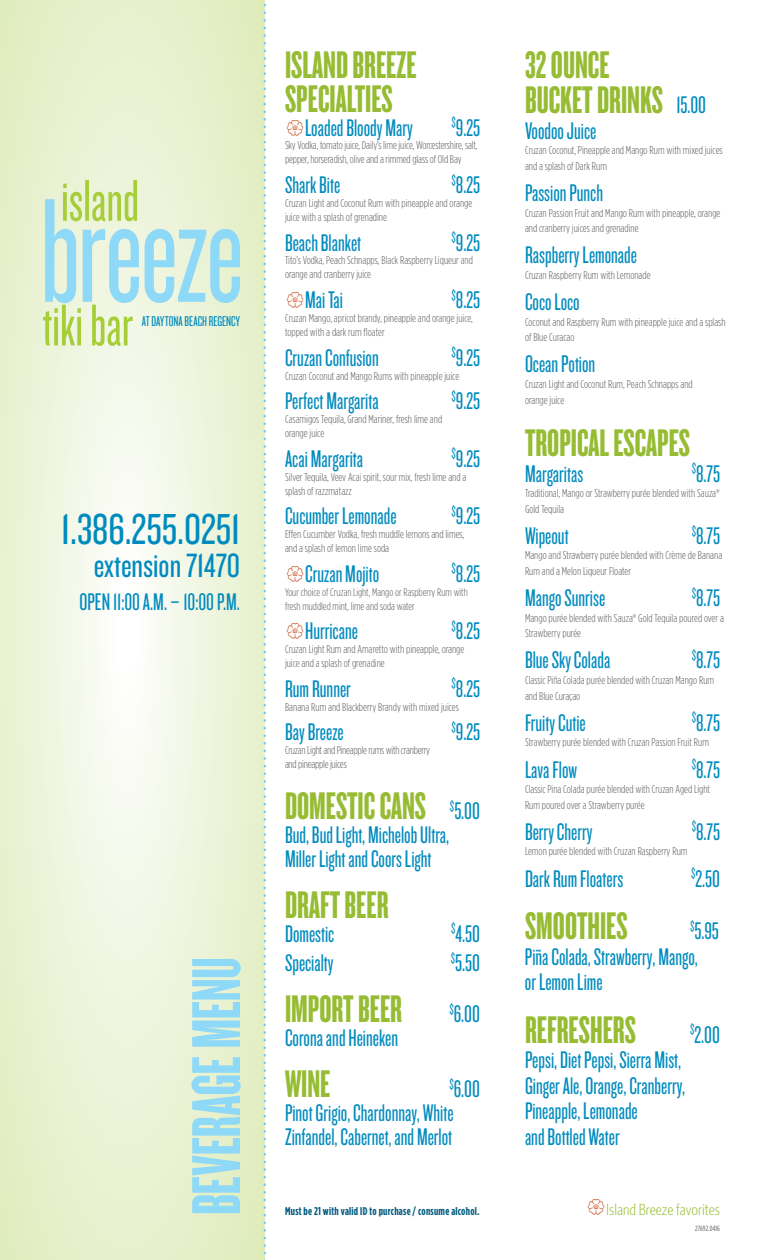
<style>
.page{position:relative;width:765px;height:1260px;background:#fff}
.page>*{position:absolute;margin:0;border:0;box-sizing:border-box;transform-origin:0 0}
.t1{font:71.75px "Knockout HTF67 Full Bantamwt";letter-spacing:-.005em;color:#8ed8f8}
.t2{font:45px "Knockout HTF28 Junior Featherwt";color:#008bbf}
.t3{font:40px/34px "Knockout HTF67 Full Bantamwt";color:#96bc33}
.t4{font:35px "Knockout HTF28 Junior Featherwt";color:#008bbf}
.t5{font:25px/25.5px "Knockout HTF27 Junior Bantamwt";color:#008bbf}
.t6{font:300 16.25px "Whitney Condensed";color:#96bc33}
.t7{font:14.75px "Knockout HTF27 Junior Bantamwt";color:#008bbf}
.t8{font:300 11.25px/15.5px "Gotham Condensed";color:#58595b}
.t9{font:300 11.25px/14px "Gotham Condensed";letter-spacing:-.02em;color:#58595b}
.t10{font:700 11.25px "Gotham Condensed";letter-spacing:.025em;color:#005b7f}
.t11{font:300 11px/14px "Gotham Condensed";color:#58595b}
.t12{font:7.5px "Gotham Condensed";letter-spacing:.015em;color:#58595b}
.s1{font-family:"Knockout HTF27 Junior Bantamwt";font-size:25px;color:#008bbf}
</style>
<div class="page">
<svg style="left:0;top:0;width:264px;height:1260px;background:#ecf3d8"></svg>
<svg style="left:264px;top:0;width:2px;height:1260px"></svg>
<svg style="left:43px;top:180px;width:197px;height:166px;background:#d1ead4"></svg>
<h3 class="t7" style="left:142px;top:314px;width:100px">AT DAYTONA BEACH REGENCY</h3>
<h2 class="t2" style="left:61px;top:507px;width:180px">1.386.255.0251</h2>
<h3 class="t4" style="left:94px;top:548px;width:148px">extension 71470</h3>
<h3 class="t5" style="left:80px;top:590px;width:162px">OPEN 11:00 A.M. – 10:00 P.M.</h3>
<h1 class="t1" style="left:180px;top:1215px;width:259px;rotate:-90deg">BEVERAGE MENU</h1>
<h3 class="t3" style="left:285px;top:48px;width:133px">ISLAND BREEZE<br>SPECIALTIES</h3>
<h3 class="t5" style="left:305px;top:115px;width:109px">Loaded Bloody Mary</h3>
<h3 class="t5" style="left:451px;top:115px;width:30px"><sup>$</sup>9.25</h3>
<p class="t8" style="left:285px;top:138px;width:194px;line-height:14px">Sky Vodka, tomato juice, Daily’s lime juice, Worcestershire, salt, pepper, horseradish, olive and a rimmed glass of Old Bay</p>
<h3 class="t5" style="left:285px;top:173px;width:57px">Shark Bite</h3>
<h3 class="t5" style="left:452px;top:173px;width:30px"><sup>$</sup>8.25</h3>
<p class="t8" style="left:285px;top:196px;width:189px;line-height:14px">Cruzan Light and Coconut Rum with pineapple and orange juice with a splash of grenadine</p>
<h3 class="t5" style="left:285px;top:230px;width:78px">Beach Blanket</h3>
<h3 class="t5" style="left:451px;top:230px;width:30px"><sup>$</sup>9.25</h3>
<p class="t8" style="left:285px;top:253px;width:190px;line-height:14px">Tito’s Vodka, Peach Schnapps, Black Raspberry Liqueur and orange and cranberry juice</p>
<h3 class="t5" style="left:305px;top:288px;width:40px">Mai Tai</h3>
<h3 class="t5" style="left:452px;top:288px;width:30px"><sup>$</sup>8.25</h3>
<p class="t8" style="left:285px;top:311px;width:189px;line-height:14px">Cruzan Mango, apricot brandy, pineapple and orange juice, topped with a dark rum floater</p>
<h3 class="t5" style="left:285px;top:345px;width:95px">Cruzan Confusion</h3>
<h3 class="t5" style="left:451px;top:345px;width:30px"><sup>$</sup>9.25</h3>
<p class="t8" style="left:285px;top:368px;width:176px">Cruzan Coconut and Mango Rums with pineapple juice</p>
<h3 class="t5" style="left:285px;top:389px;width:95px">Perfect Margarita</h3>
<h3 class="t5" style="left:451px;top:389px;width:30px"><sup>$</sup>9.25</h3>
<p class="t8" style="left:285px;top:412px;width:159px;line-height:14px">Casamigos Tequila, Grand Mariner, fresh lime and orange juice</p>
<h3 class="t5" style="left:285px;top:446px;width:80px">Acai Margarita</h3>
<h3 class="t5" style="left:451px;top:446px;width:30px"><sup>$</sup>9.25</h3>
<p class="t8" style="left:285px;top:470px;width:183px;line-height:14px">Silver Tequila, Veev Acai spirit, sour mix, fresh lime and a splash of razzmatazz</p>
<h3 class="t5" style="left:285px;top:504px;width:113px">Cucumber Lemonade</h3>
<h3 class="t5" style="left:451px;top:504px;width:30px"><sup>$</sup>9.25</h3>
<p class="t8" style="left:285px;top:527px;width:181px;line-height:14px">Effen Cucumber Vodka, fresh muddle lemons and limes, and a splash of lemon lime soda</p>
<h3 class="t5" style="left:305px;top:561px;width:76px">Cruzan Mojito</h3>
<h3 class="t5" style="left:452px;top:561px;width:30px"><sup>$</sup>8.25</h3>
<p class="t11" style="left:285px;top:585px;width:184px">Your choice of Cruzan Light, Mango or Raspberry Rum with fresh muddled mint, lime and soda water</p>
<h3 class="t5" style="left:305px;top:619px;width:54px">Hurricane</h3>
<h3 class="t5" style="left:452px;top:619px;width:30px"><sup>$</sup>8.25</h3>
<p class="t8" style="left:285px;top:642px;width:181px;line-height:14px">Cruzan Light Rum and Amaretto with pineapple, orange juice and a splash of grenadine</p>
<h3 class="t5" style="left:285px;top:676px;width:67px">Rum Runner</h3>
<h3 class="t5" style="left:452px;top:676px;width:30px"><sup>$</sup>8.25</h3>
<p class="t8" style="left:285px;top:699px;width:175px">Banana Rum and Blackberry Brandy with mixed juices</p>
<h3 class="t5" style="left:285px;top:720px;width:60px">Bay Breeze</h3>
<h3 class="t5" style="left:451px;top:720px;width:30px"><sup>$</sup>9.25</h3>
<p class="t9" style="left:285px;top:743px;width:147px">Cruzan Light and Pineapple rums with cranberry and pineapple juices</p>
<h3 class="t3" style="left:285px;top:789px;width:143px">DOMESTIC CANS</h3>
<h3 class="t5" style="left:450px;top:799px;width:32px"><sup>$</sup>5.00</h3>
<h3 class="t5" style="left:285px;top:823px;width:166px;line-height:24px">Bud, Bud Light, Michelob Ultra,<br>Miller Light and Coors Light</h3>
<h3 class="t3" style="left:285px;top:888px;width:105px">DRAFT BEER</h3>
<h3 class="t5" style="left:285px;top:921px;width:51px">Domestic</h3>
<h3 class="t5" style="left:451px;top:921px;width:30px"><sup>$</sup>4.50</h3>
<h3 class="t5" style="left:285px;top:951px;width:50px">Specialty</h3>
<h3 class="t5" style="left:451px;top:951px;width:31px"><sup>$</sup>5.50</h3>
<h3 class="t3" style="left:285px;top:992px;width:119px">IMPORT BEER</h3>
<h3 class="t5" style="left:449px;top:1002px;width:32px"><sup>$</sup>6.00</h3>
<h3 class="t5" style="left:285px;top:1026px;width:115px">Corona and Heineken</h3>
<h3 class="t3" style="left:285px;top:1067px;width:47px">WINE</h3>
<h3 class="t5" style="left:285px;top:1077px;width:197px;line-height:24px;text-indent:164px"><sup>$</sup>6.00<br>Pinot Grigio, Chardonnay, White<br>Zinfandel, Cabernet, and Merlot</h3>
<h3 class="t3" style="left:525px;top:47px;width:183px;line-height:35.5px">32 OUNCE<br>BUCKET DRINKS <span class="s1">15.00</span></h3>
<h3 class="t5" style="left:525px;top:118px;width:73px">Voodoo Juice</h3>
<p class="t8" style="left:525px;top:143px;width:199px">Cruzan Coconut, Pineapple and Mango Rum with mixed juices and a splash of Dark Rum</p>
<h3 class="t5" style="left:525px;top:181px;width:80px">Passion Punch</h3>
<p class="t8" style="left:525px;top:205px;width:197px">Cruzan Passion Fruit and Mango Rum with pineapple, orange and cranberry juices and grenadine</p>
<h3 class="t5" style="left:525px;top:243px;width:114px">Raspberry Lemonade</h3>
<p class="t8" style="left:525px;top:267px;width:127px">Cruzan Raspberry Rum with Lemonade</p>
<h3 class="t5" style="left:525px;top:290px;width:56px">Coco Loco</h3>
<p class="t8" style="left:525px;top:314px;width:202px">Coconut and Raspberry Rum with pineapple juice and a splash of Blue Curacao</p>
<h3 class="t5" style="left:525px;top:352px;width:72px">Ocean Potion</h3>
<p class="t8" style="left:525px;top:376px;width:169px">Cruzan Light and Coconut Rum, Peach Schnapps and orange juice</p>
<h3 class="t3" style="left:525px;top:426px;width:167px">TROPICAL ESCAPES</h3>
<h3 class="t5" style="left:525px;top:461px;width:60px">Margaritas</h3>
<h3 class="t5" style="left:692px;top:461px;width:30px"><sup>$</sup>8.75</h3>
<p class="t8" style="left:525px;top:485px;width:196px">Traditional, Mango or Strawberry purée blended with Sauza®<br>Gold Tequila</p>
<h3 class="t5" style="left:525px;top:523px;width:45px">Wipeout</h3>
<h3 class="t5" style="left:692px;top:523px;width:30px"><sup>$</sup>8.75</h3>
<p class="t8" style="left:525px;top:548px;width:199px">Mango and Strawberry purée blended with Crème de Banana<br>Rum and a Melon Liqueur Floater</p>
<h3 class="t5" style="left:525px;top:586px;width:82px">Mango Sunrise</h3>
<h3 class="t5" style="left:692px;top:586px;width:30px"><sup>$</sup>8.75</h3>
<p class="t8" style="left:525px;top:610px;width:200px">Mango purée blended with Sauza® Gold Tequila poured over a<br>Strawberry purée</p>
<h3 class="t5" style="left:525px;top:648px;width:87px">Blue Sky Colada</h3>
<h3 class="t5" style="left:692px;top:648px;width:30px"><sup>$</sup>8.75</h3>
<p class="t8" style="left:525px;top:672px;width:191px">Classic Piña Colada purée blended with Cruzan Mango Rum and Blue Curaçao</p>
<h3 class="t5" style="left:525px;top:710px;width:62px">Fruity Cutie</h3>
<h3 class="t5" style="left:692px;top:710px;width:30px"><sup>$</sup>8.75</h3>
<p class="t8" style="left:525px;top:735px;width:186px">Strawberry purée blended with Cruzan Passion Fruit Rum</p>
<h3 class="t5" style="left:525px;top:757px;width:54px">Lava Flow</h3>
<h3 class="t5" style="left:692px;top:757px;width:30px"><sup>$</sup>8.75</h3>
<p class="t8" style="left:525px;top:781px;width:187px">Classic Pina Colada purée blended with Cruzan Aged Light<br>Rum poured over a Strawberry purée</p>
<h3 class="t5" style="left:525px;top:819px;width:69px">Berry Cherry</h3>
<h3 class="t5" style="left:692px;top:819px;width:30px"><sup>$</sup>8.75</h3>
<p class="t8" style="left:525px;top:844px;width:164px">Lemon purée blended with Cruzan Raspberry Rum</p>
<h3 class="t5" style="left:525px;top:866px;width:100px">Dark Rum Floaters</h3>
<h3 class="t5" style="left:691px;top:866px;width:30px"><sup>$</sup>2.50</h3>
<h3 class="t3" style="left:525px;top:909px;width:104px">SMOOTHIES</h3>
<h3 class="t5" style="left:525px;top:919px;width:195px;text-indent:165px"><sup>$</sup>5.95<br>Piña Colada, Strawberry, Mango,<br>or Lemon Lime</h3>
<h3 class="t3" style="left:525px;top:1013px;width:113px">REFRESHERS</h3>
<h3 class="t5" style="left:690px;top:1022px;width:31px"><sup>$</sup>2.00</h3>
<h3 class="t5" style="left:525px;top:1048px;width:162px">Pepsi, Diet Pepsi, Sierra Mist,<br>Ginger Ale, Orange, Cranberry,<br>Pineapple, Lemonade<br>and Bottled Water</h3>
<p class="t10" style="left:285px;top:1204px;width:196px">Must be 21 with valid ID to purchase / consume alcohol.</p>
<h3 class="t6" style="left:606px;top:1200px;width:115px">Island Breeze favorites</h3>
<p class="t12" style="left:695px;top:1224px;width:26px">27692.0416</p>
</div>
